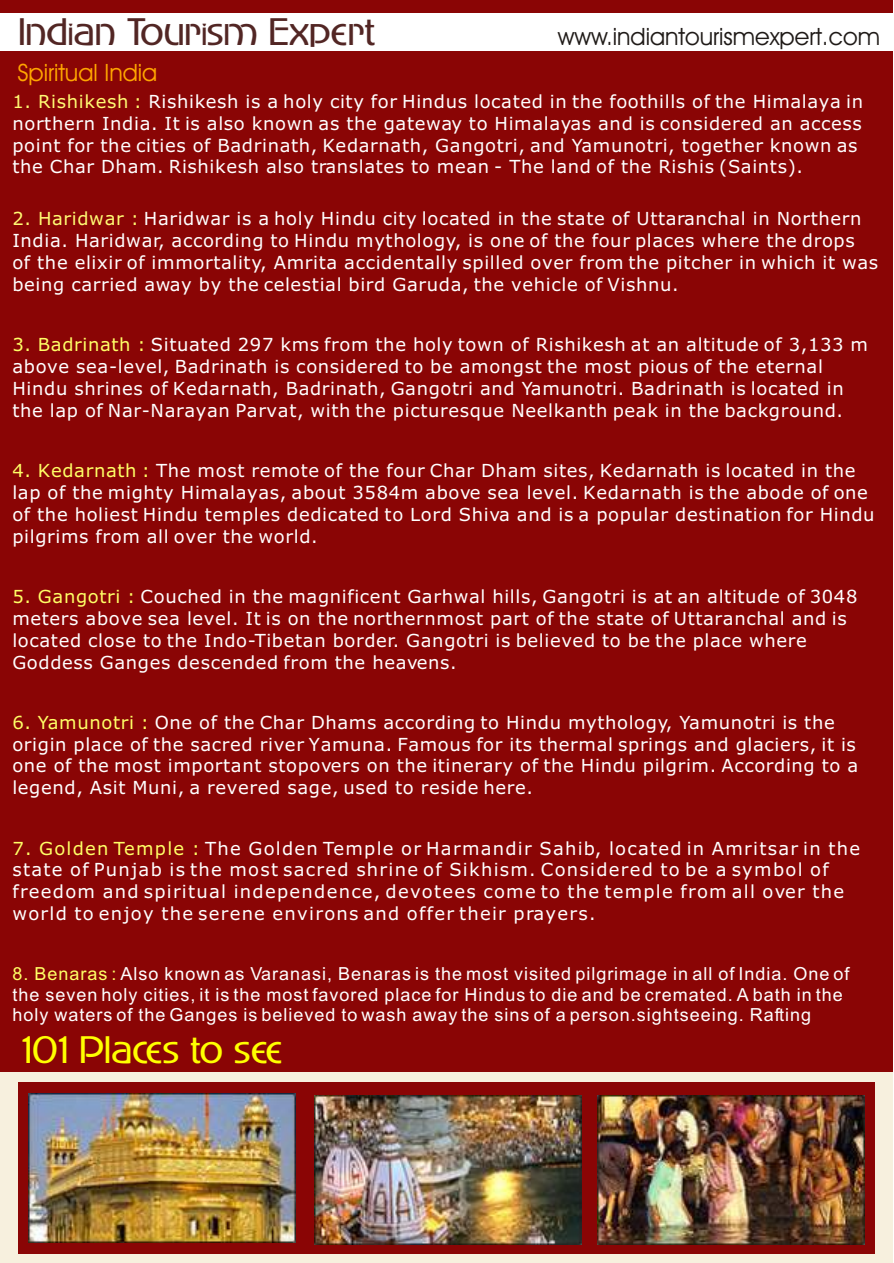
<style>
.page{position:relative;width:894px;height:1263px;background:#fff}
.page>*{position:absolute;margin:0;border:0;box-sizing:border-box;transform-origin:0 0}
.t1{font:36px "Advertiser";color:#522624}
.t2{font:36px "Advertiser";color:#ff0}
.t3{font:24px "Avant Garde Bk BT";color:#1f1a17}
.t4{font:24px "Avant Garde Bk BT";color:#ffa600}
.t5{font:18px/21.9px "Verdana";letter-spacing:.035em;color:#fff}
.t6{font:18px/21.9px "Verdana";letter-spacing:.07em;color:#fff}
.t7{font:18px/20.1px "Arial";letter-spacing:.055em;color:#fff}
.s1{color:#fffa73}
.s2{color:#ff6}
</style>
<div class="page">
<div style="left:0;top:0;width:893px;height:1263px;background:#8a0505"></div>
<div style="left:0;top:1072px;width:893px;height:190px;background:#f7f0de"></div>
<div style="left:18px;top:1083px;width:857px;height:171px;background:#8a0505"></div>
<img style="left:28px;top:1094px;width:267px;height:149px">
<img style="left:314px;top:1095px;width:267px;height:149px">
<img style="left:598px;top:1095px;width:267px;height:149px">
<div style="left:0;top:13px;width:893px;height:37px;background:#fff"></div>
<h1 class="t1" style="left:18px;top:10px;width:359px">Indian Tourism Expert</h1>
<h2 class="t3" style="left:558px;top:27px;width:324px">www.indiantourismexpert.com</h2>
<h2 class="t4" style="left:17px;top:63px;width:142px">Spiritual India</h2>
<p class="t5" style="left:12px;top:92px;width:852px"><span class="s1">1. Rishikesh :</span> Rishikesh is a holy city for Hindus located in the foothills of the Himalaya in</p>
<p class="t5" style="left:12px;top:114px;width:851px">northern India. It is also known as the gateway to Himalayas and is considered an access point for the cities of Badrinath, Kedarnath, Gangotri, and Yamunotri, together known as the Char Dham. Rishikesh also translates to mean - The land of the Rishis (Saints).</p>
<p class="t5" style="left:12px;top:209px;width:851px"><span class="s1">2. Haridwar :</span> Haridwar is a holy Hindu city located in the state of Uttaranchal in Northern</p>
<p class="t5" style="left:12px;top:231px;width:867px">India. Haridwar, according to Hindu mythology, is one of the four places where the drops<br>of the elixir of immortality, Amrita accidentally spilled over from the pitcher in which it was being carried away by the celestial bird Garuda, the vehicle of Vishnu.</p>
<p class="t5" style="left:12px;top:335px;width:857px"><span class="s2">3. Badrinath :</span> Situated 297 kms from the holy town of Rishikesh at an altitude of 3,133 m above sea-level, Badrinath is considered to be amongst the most pious of the eternal Hindu shrines of Kedarnath, Badrinath, Gangotri and Yamunotri. Badrinath is located in the lap of Nar-Narayan Parvat, with the picturesque Neelkanth peak in the background.</p>
<p class="t5" style="left:12px;top:461px;width:864px"><span class="s2">4. Kedarnath :</span> The most remote of the four Char Dham sites, Kedarnath is located in the lap of the mighty Himalayas, about 3584m above sea level. Kedarnath is the abode of one of the holiest Hindu temples dedicated to Lord Shiva and is a popular destination for Hindu pilgrims from all over the world.</p>
<p class="t5" style="left:12px;top:587px;width:847px"><span class="s2">5. Gangotri :</span> Couched in the magnificent Garhwal hills, Gangotri is at an altitude of 3048 meters above sea level. It is on the northernmost part of the state of Uttaranchal and is located close to the Indo-Tibetan border. Gangotri is believed to be the place where Goddess Ganges descended from the heavens.</p>
<p class="t5" style="left:12px;top:713px;width:847px"><span class="s2">6. Yamunotri :</span> One of the Char Dhams according to Hindu mythology, Yamunotri is the origin place of the sacred river Yamuna. Famous for its thermal springs and glaciers, it is one of the most important stopovers on the itinerary of the Hindu pilgrim. According to a legend, Asit Muni, a revered sage, used to reside here.</p>
<p class="t6" style="left:12px;top:839px;width:849px"><span class="s2">7. Golden Temple :</span> The Golden Temple or Harmandir Sahib, located in Amritsar in the state of Punjab is the most sacred shrine of Sikhism. Considered to be a symbol of freedom and spiritual independence, devotees come to the temple from all over the world to enjoy the serene environs and offer their prayers.</p>
<p class="t7" style="left:12px;top:966px;width:839px"><span class="s2">8. Benaras :</span> Also known as Varanasi, Benaras is the most visited pilgrimage in all of India. One of the seven holy cities, it is the most favored place for Hindus to die and be cremated. A bath in the holy waters of the Ganges is believed to wash away the sins of a person.sightseeing. Rafting</p>
<h1 class="t2" style="left:22px;top:1027px;width:263px">101 Places to see</h1>
</div>
